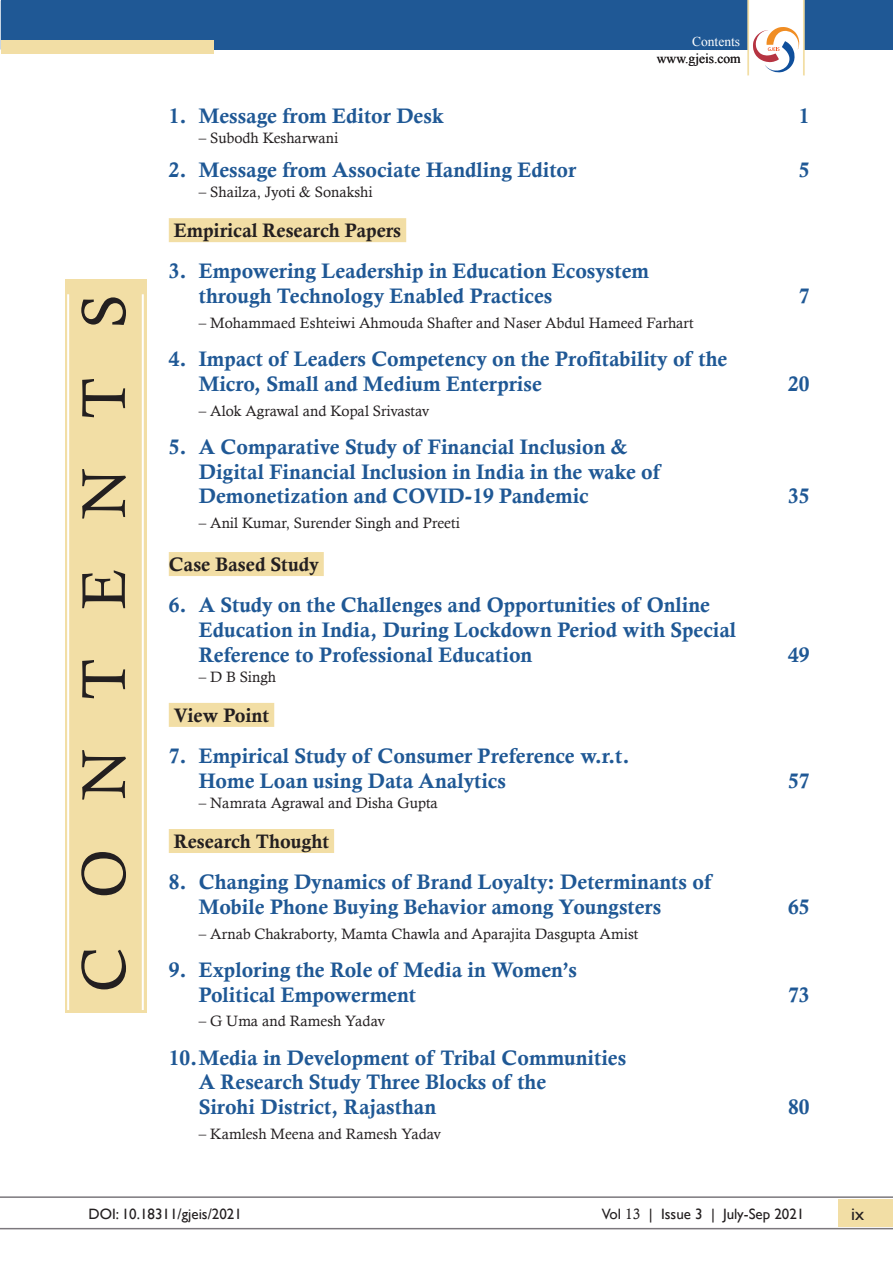
<style>
.page{position:relative;width:893px;height:1263px;background:#fff}
.page>*{position:absolute;margin:0;border:0;box-sizing:border-box;transform-origin:0 0}
.t1{font:61.95px "Calisto";letter-spacing:.8em;color:#231f20}
.Paragraph_Style_2{font:21px/24.8px "Calis MT Bol";color:#1f5895}
.t2{font:19.5px "Calis MT Bol";color:#231f20}
.t3{font:18px "Gill Sans";color:#231f20}
.t4{font:15px "Calisto";color:#231f20}
.t5{font:15px "Gill Sans";color:#231f20}
.t6{font:13.5px "Times New Roman";color:#231f20}
.t7{font:13.5px "Times New Roman";color:#fff}
.s1{font-family:"Calisto"}
</style>
<div class="page">
<div style="left:839px;top:1199px;width:54px;height:27px;background:#f2dea5"></div>
<hr style="left:0;top:1196px;width:893px;height:2px;background:#7c787d">
<hr style="left:0;top:1228px;width:893px;height:1px;background:#7c787d">
<div style="left:1px;top:0;width:892px;height:50px;background:#1f5895"></div>
<div style="left:1px;top:40px;width:213px;height:14px;background:#f2dea5"></div>
<svg style="left:748px;top:0;width:56px;height:76px"></svg>
<div style="left:65px;top:280px;width:81px;height:733px;background:#f2dea5"></div>
<hr style="left:142px;top:294px;width:2px;height:716px;background:#fff">
<hr style="left:67px;top:294px;width:2px;height:716px;background:#fff">
<div style="left:169px;top:218px;width:237px;height:24px;background:#f2dea5"></div>
<div style="left:169px;top:552px;width:155px;height:24px;background:#f2dea5"></div>
<div style="left:169px;top:703px;width:105px;height:24px;background:#f2dea5"></div>
<div style="left:169px;top:829px;width:165px;height:24px;background:#f2dea5"></div>
<p class="t7" style="left:692px;top:32px;width:50px">Contents</p>
<p class="t1" style="left:68px;top:992px;width:700px;rotate:-90deg">Contents</p>
<p class="t6" style="left:657px;top:50px;width:85px">www.gjeis.com</p>
<p class="Paragraph_Style_2" style="left:169px;top:103px;width:276px">1. Message from Editor Desk</p>
<p class="Paragraph_Style_2" style="left:799px;top:103px;width:12px">1</p>
<p class="t4" style="left:199px;top:129px;width:141px">– Subodh Kesharwani</p>
<p class="Paragraph_Style_2" style="left:169px;top:157px;width:409px">2. Message from Associate Handling Editor</p>
<p class="Paragraph_Style_2" style="left:799px;top:157px;width:12px">5</p>
<p class="t4" style="left:199px;top:183px;width:175px">– Shailza, Jyoti &amp; Sonakshi</p>
<p class="t2" style="left:174px;top:219px;width:229px">Empirical Research Papers</p>
<p class="Paragraph_Style_2" style="left:199px;top:259px;width:452px;text-indent:-30px">3. Empowering Leadership in Education Ecosystem through Technology Enabled Practices</p>
<p class="Paragraph_Style_2" style="left:799px;top:283px;width:12px">7</p>
<p class="t4" style="left:199px;top:314px;width:496px">– Mohammaed Eshteiwi Ahmouda Shafter and Naser Abdul Hameed Farhart</p>
<p class="Paragraph_Style_2" style="left:199px;top:346px;width:530px;text-indent:-30px">4. Impact of Leaders Competency on the Profitability of the<br>Micro, Small and Medium Enterprise</p>
<p class="t4" style="left:199px;top:402px;width:232px">– Alok Agrawal and Kopal Srivastav</p>
<p class="Paragraph_Style_2" style="left:199px;top:434px;width:463px;text-indent:-30px">5. A Comparative Study of Financial Inclusion &amp;<br>Digital Financial Inclusion in India in the wake of<br>Demonetization and COVID-19 Pandemic</p>
<p class="t4" style="left:199px;top:514px;width:263px">– Anil Kumar, Surender Singh and Preeti</p>
<p class="t2" style="left:169px;top:553px;width:152px">Case Based Study</p>
<p class="Paragraph_Style_2" style="left:199px;top:593px;width:539px;text-indent:-30px">6. A Study on the Challenges and Opportunities of Online<br>Education in India, During Lockdown Period with Special<br>Reference to Professional Education</p>
<p class="t4" style="left:199px;top:668px;width:79px">– D B Singh</p>
<p class="t2" style="left:174px;top:704px;width:97px">View Point</p>
<p class="Paragraph_Style_2" style="left:199px;top:743px;width:432px;text-indent:-30px">7. Empirical Study of Consumer Preference w.r.t.<br>Home Loan using Data Analytics</p>
<p class="t4" style="left:199px;top:794px;width:241px">– Namrata Agrawal and Disha Gupta</p>
<p class="t2" style="left:174px;top:830px;width:157px">Research Thought</p>
<p class="Paragraph_Style_2" style="left:199px;top:869px;width:514px;text-indent:-30px">8. Changing Dynamics of Brand Loyalty: Determinants of<br>Mobile Phone Buying Behavior among Youngsters</p>
<p class="t4" style="left:199px;top:925px;width:441px">– Arnab Chakraborty, Mamta Chawla and Aparajita Dasgupta Amist</p>
<p class="Paragraph_Style_2" style="left:199px;top:957px;width:380px;text-indent:-30px">9. Exploring the Role of Media in Women’s<br>Political Empowerment</p>
<p class="t4" style="left:199px;top:1013px;width:188px">– G Uma and Ramesh Yadav</p>
<p class="Paragraph_Style_2" style="left:199px;top:1045px;width:429px;text-indent:-30px">10.Media in Development of Tribal Communities<br>A Research Study Three Blocks of the<br>Sirohi District, Rajasthan</p>
<p class="t4" style="left:199px;top:1125px;width:244px">– Kamlesh Meena and Ramesh Yadav</p>
<p class="Paragraph_Style_2" style="left:788px;top:371px;width:23px">20</p>
<p class="Paragraph_Style_2" style="left:788px;top:484px;width:23px">35</p>
<p class="Paragraph_Style_2" style="left:788px;top:642px;width:23px">49</p>
<p class="Paragraph_Style_2" style="left:788px;top:768px;width:23px">57</p>
<p class="Paragraph_Style_2" style="left:788px;top:894px;width:23px">65</p>
<p class="Paragraph_Style_2" style="left:788px;top:982px;width:23px">73</p>
<p class="Paragraph_Style_2" style="left:788px;top:1094px;width:23px">80</p>
<p class="t5" style="left:88px;top:1205px;width:155px">DOI: 10.18311/gjeis/2021</p>
<p class="t5" style="left:602px;top:1205px;width:204px">Vol <span class="s1">13</span> | Issue 3 | July-Sep 2021</p>
<p class="t3" style="left:851px;top:1203px;width:14px">ix</p>
</div>
